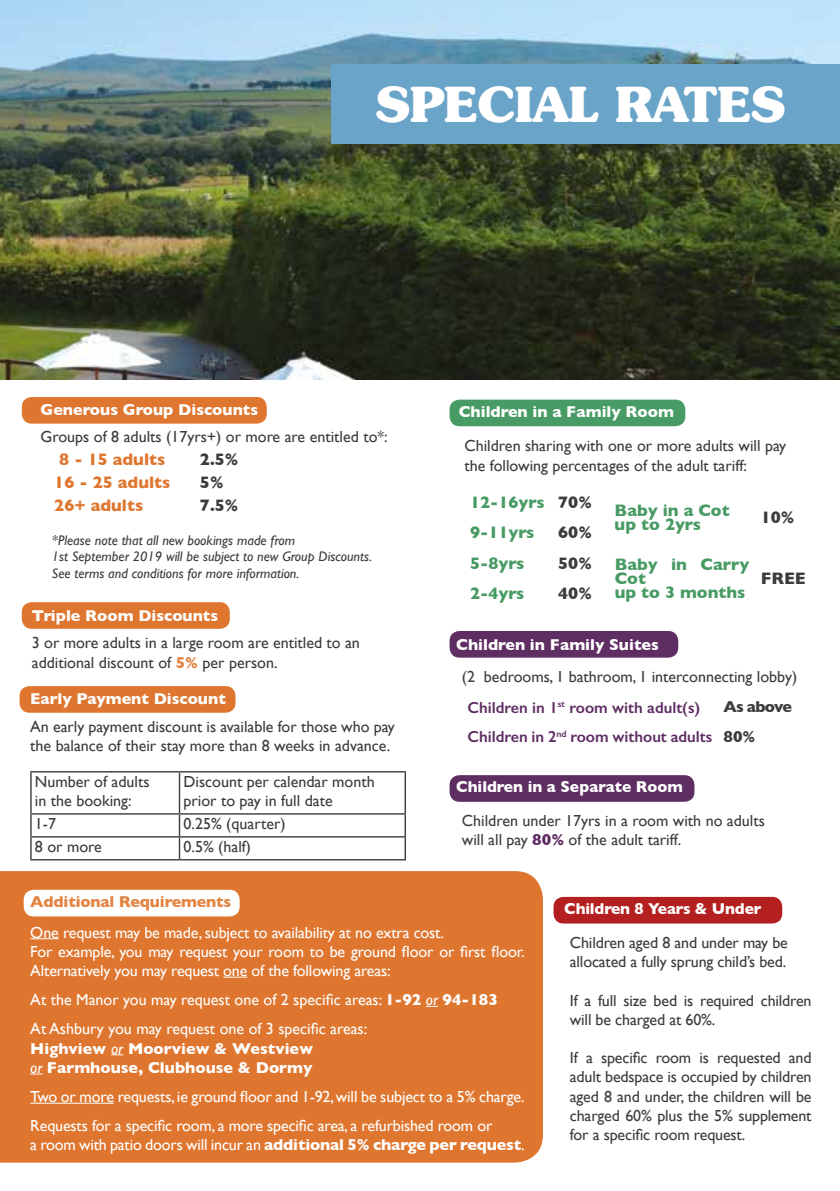
<style>
.page{position:relative;width:840px;height:1191px;background:#fff}
.page>*{position:absolute;margin:0;border:0;box-sizing:border-box;transform-origin:0 0}
.t1{font:700 48px "Souvenir Black S Si";color:#fff}
.t2{font:700 17px/14px "Gill Sans";color:#489b64}
.t3{font:700 17px "Gill Sans";color:#df762f}
.t4{font:700 17px "Gill Sans";color:#3c3c3b}
.t5{font:16px/19.2px "Gill Sans";color:#3c3c3b}
.t6{font:16px/19.2px "Gill Sans";letter-spacing:-.01em;color:#fff}
.t7{font:700 16px/19.2px "Gill Sans";color:#fff}
.t8{font:600 16px/29.6px "Gill Sans";color:#5e2d62}
.t9{font:700 16px "Gill Sans";letter-spacing:-.01em;color:#e38442}
.t10{font:italic 14px/16.8px "Gill Sans";color:#3c3c3b}
.s1{font-weight:700;color:#e38442}
.s2{color:#3c3c3b}
.s3{font-weight:600;color:#5e2d62}
.s4{font-weight:700;color:#3c3c3b}
.s5{font-weight:700;color:#5e2d62}
.s6{font-weight:700}
.s7{font-style:italic}
.s8{font-weight:400;font-style:italic}
</style>
<div class="page">
<img style="left:0;top:0;width:839px;height:380px">
<div style="left:331px;top:64px;width:508px;height:80px;background:#6aa4c8"></div>
<div style="left:22px;top:397px;width:244px;height:26px;background:#df762f;border-radius:10px"></div>
<div style="left:449px;top:399px;width:236px;height:27px;background:#489b64;border-radius:10px"></div>
<div style="left:449px;top:631px;width:228px;height:26px;background:#5e2d62;border-radius:10px"></div>
<div style="left:22px;top:602px;width:208px;height:27px;background:#df762f;border-radius:10px"></div>
<div style="left:20px;top:686px;width:215px;height:26px;background:#df762f;border-radius:10px"></div>
<hr style="left:30px;top:771px;width:149px;height:1px;background:#3c3c3b">
<hr style="left:30px;top:772px;width:2px;height:41px;background:#3c3c3b">
<hr style="left:179px;top:771px;width:227px;height:1px;background:#3c3c3b">
<hr style="left:179px;top:772px;width:1px;height:41px;background:#3c3c3b">
<hr style="left:404px;top:772px;width:2px;height:41px;background:#3c3c3b">
<hr style="left:30px;top:813px;width:149px;height:1px;background:#3c3c3b">
<hr style="left:30px;top:814px;width:2px;height:22px;background:#3c3c3b">
<hr style="left:179px;top:813px;width:227px;height:1px;background:#3c3c3b">
<hr style="left:404px;top:814px;width:2px;height:22px;background:#3c3c3b">
<hr style="left:30px;top:836px;width:149px;height:1px;background:#3c3c3b">
<hr style="left:30px;top:837px;width:2px;height:22px;background:#3c3c3b">
<hr style="left:179px;top:836px;width:227px;height:1px;background:#3c3c3b">
<svg style="left:179px;top:814px;width:1px;height:45px"></svg>
<hr style="left:404px;top:837px;width:2px;height:22px;background:#3c3c3b">
<hr style="left:30px;top:859px;width:149px;height:1px;background:#3c3c3b">
<hr style="left:179px;top:859px;width:227px;height:1px;background:#3c3c3b">
<div style="left:0;top:871px;width:542px;height:291px;background:#df762f"></div>
<div style="left:24px;top:889px;width:215px;height:27px;background:#fff;border-radius:10px"></div>
<svg style="left:30px;top:938px;width:29px;height:1px"></svg>
<svg style="left:223px;top:976px;width:24px;height:1px"></svg>
<svg style="left:425px;top:1006px;width:13px;height:1px"></svg>
<svg style="left:111px;top:1054px;width:12px;height:1px"></svg>
<svg style="left:30px;top:1073px;width:12px;height:1px"></svg>
<hr style="left:30px;top:1102px;width:84px;height:1px;background:#fff">
<div style="left:449px;top:775px;width:245px;height:27px;background:#5e2d62;border-radius:10px"></div>
<div style="left:553px;top:897px;width:228px;height:26px;background:#b4201f;border-radius:10px"></div>
<h1 class="t1" style="left:375px;top:74px;width:411px">SPECIAL RATES</h1>
<p class="t7" style="left:41px;top:399px;width:219px">Generous Group Discounts</p>
<p class="t5" style="left:41px;top:427px;width:348px">Groups of 8 adults (17yrs+) or more are entitled to*:</p>
<p class="t3" style="left:59px;top:446px;width:107px">8 - 15 adults</p>
<p class="t4" style="left:200px;top:446px;width:40px">2.5%</p>
<p class="t3" style="left:54px;top:469px;width:118px">16 - 25 adults</p>
<p class="t4" style="left:200px;top:469px;width:25px">5%</p>
<p class="t3" style="left:54px;top:492px;width:90px">26+ adults</p>
<p class="t4" style="left:200px;top:492px;width:40px">7.5%</p>
<p class="t10" style="left:52px;top:531px;width:321px">*Please note that all new bookings made from<br>1st September 2019 will be subject to new Group Discounts.<br>See terms and conditions for more information.</p>
<p class="t7" style="left:32px;top:605px;width:188px">Triple Room Discounts</p>
<p class="t5" style="left:32px;top:633px;width:329px">3 or more adults in a large room are entitled to an additional discount of <span class="s1">5%</span> per person.</p>
<p class="t7" style="left:30px;top:689px;width:197px">Early Payment Discount</p>
<p class="t5" style="left:30px;top:717px;width:366px">An early payment discount is available for those who pay the balance of their stay more than 8 weeks in advance.</p>
<p class="t5" style="left:35px;top:771px;width:116px">Number of adults in the booking:</p>
<p class="t5" style="left:183px;top:771px;width:193px">Discount per calendar month prior to pay in full date</p>
<p class="t5" style="left:35px;top:814px;width:23px">1-7</p>
<p class="t5" style="left:183px;top:814px;width:103px">0.25% (quarter)</p>
<p class="t5" style="left:35px;top:836px;width:68px">8 or more</p>
<p class="t5" style="left:183px;top:836px;width:69px">0.5% (half)</p>
<p class="t7" style="left:458px;top:401px;width:216px">Children in a Family Room</p>
<p class="t5" style="left:464px;top:436px;width:323px">Children sharing with one or more adults will pay the following percentages of the adult tariff:</p>
<p class="t2" style="left:470px;top:495px;width:123px">12-16yrs <span class="s2">70%</span></p>
<p class="t2" style="left:614px;top:503px;width:116px">Baby in a Cot up to 2yrs</p>
<p class="t4" style="left:760px;top:504px;width:35px">10%</p>
<p class="t2" style="left:470px;top:525px;width:66px">9-11yrs</p>
<p class="t4" style="left:558px;top:519px;width:35px">60%</p>
<p class="t2" style="left:470px;top:555px;width:56px">5-8yrs</p>
<p class="t4" style="left:558px;top:549px;width:35px">50%</p>
<p class="t2" style="left:614px;top:556px;width:136px">Baby in Carry<br>Cot<br>up to 3 months</p>
<p class="t4" style="left:760px;top:564px;width:47px">FREE</p>
<p class="t2" style="left:470px;top:585px;width:56px">2-4yrs</p>
<p class="t4" style="left:558px;top:579px;width:35px">40%</p>
<p class="t7" style="left:456px;top:634px;width:204px">Children in Family Suites</p>
<p class="t5" style="left:467px;top:661px;width:331px;line-height:30.2px;text-indent:-6px">(2 bedrooms, 1 bathroom, 1 interconnecting lobby)<br><span class="s3">Children in 1</span><sup>st</sup> <span class="s3">room with adult(s)</span></p>
<p class="t8" style="left:467px;top:692px;width:326px;text-indent:256px"><span class="s4">As above<br></span>Children in 2<sup>nd</sup> room without adults <span class="s4">80%</span></p>
<p class="t7" style="left:456px;top:776px;width:228px">Children in a Separate Room</p>
<p class="t5" style="left:461px;top:811px;width:304px">Children under 17yrs in a room with no adults will all pay <span class="s5">80%</span> of the adult tariff.</p>
<p class="t9" style="left:30px;top:889px;width:202px">Additional Requirements</p>
<p class="t6" style="left:30px;top:922px;width:495px">One request may be made, subject to availability at no extra cost.<br>For example, you may request your room to be ground floor or first floor.<br>Alternatively you may request one of the following areas:</p>
<p class="t6" style="left:30px;top:985px;width:469px;line-height:29.2px">At the Manor you may request one of 2 specific areas: <span class="s6">1-92</span> <span class="s7">or</span> <span class="s6">94-183<br></span>At Ashbury you may request one of 3 specific areas:</p>
<p class="t7" style="left:30px;top:1038px;width:284px">Highview <span class="s8">or</span> Moorview &amp; Westview <span class="s8">or</span> Farmhouse, Clubhouse &amp; Dormy</p>
<p class="t6" style="left:30px;top:1081px;width:495px;line-height:29.2px">Two or more requests, ie ground floor and 1-92, will be subject to a 5% charge.<br>Requests for a specific room, a more specific area, a refurbished room or</p>
<p class="t6" style="left:30px;top:1135px;width:495px">a room with patio doors will incur an <span class="s6">additional 5% charge per request</span>.</p>
<p class="t7" style="left:564px;top:898px;width:198px">Children 8 Years &amp; Under</p>
<p class="t5" style="left:569px;top:933px;width:219px">Children aged 8 and under may be allocated a fully sprung child’s bed.</p>
<p class="t5" style="left:569px;top:990px;width:243px">If a full size bed is required children will be charged at 60%.</p>
<p class="t5" style="left:569px;top:1048px;width:243px;text-align:justify">If a specific room is requested and adult bedspace is occupied by children aged 8 and under, the children will be charged 60% plus the 5% supplement for a specific room request.</p>
</div>
